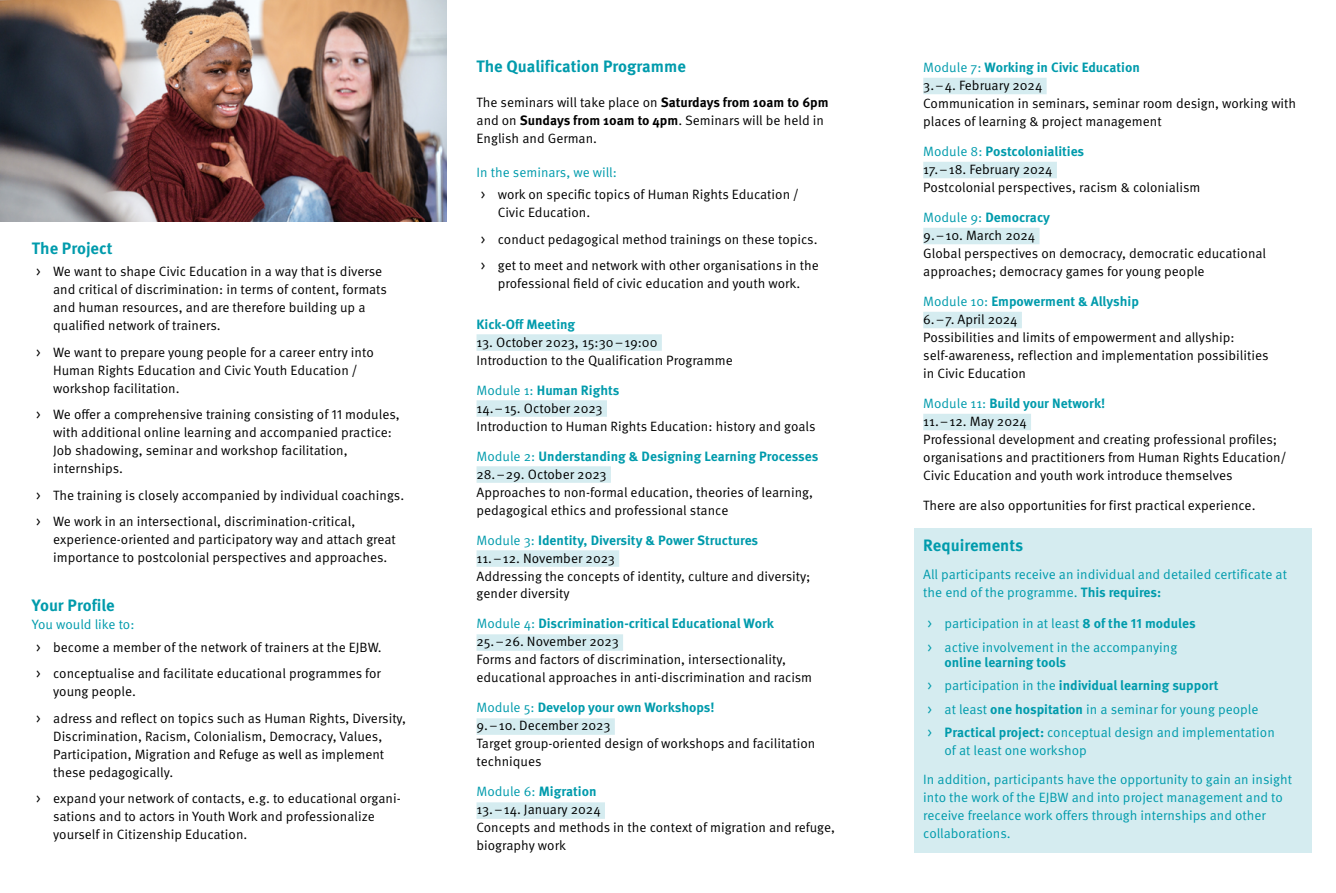
<style>
.page{position:relative;width:1336px;height:893px;background:#fff}
.page>*{position:absolute;margin:0;border:0;box-sizing:border-box;transform-origin:0 0}
.t1{font:700 16.5px "Meta Pro";color:#009bac}
.t2{font:13.5px/18px "Meta Pro Norm";color:#000}
.t3{font:13.5px/18px "Meta Pro Norm";color:#009bac}
.t4{font:700 13.5px/23.5px "Meta Pro";color:#009bac}
.s1{font-family:"Meta Pro";font-weight:700}
.s2{font-family:"Meta Pro Norm";font-weight:400}
</style>
<div class="page">
<div style="left:914px;top:528px;width:397px;height:325px;background:#d5ecf0"></div>
<div style="left:476px;top:334px;width:185px;height:17px;background:#d5ecf0"></div>
<div style="left:476px;top:400px;width:131px;height:17px;background:#d5ecf0"></div>
<div style="left:476px;top:466px;width:135px;height:17px;background:#d5ecf0"></div>
<div style="left:476px;top:550px;width:143px;height:17px;background:#d5ecf0"></div>
<div style="left:476px;top:634px;width:147px;height:17px;background:#d5ecf0"></div>
<div style="left:476px;top:718px;width:138px;height:17px;background:#d5ecf0"></div>
<div style="left:476px;top:802px;width:129px;height:17px;background:#d5ecf0"></div>
<div style="left:923px;top:78px;width:123px;height:16px;background:#d5ecf0"></div>
<div style="left:923px;top:162px;width:133px;height:16px;background:#d5ecf0"></div>
<div style="left:923px;top:228px;width:116px;height:16px;background:#d5ecf0"></div>
<div style="left:923px;top:312px;width:98px;height:16px;background:#d5ecf0"></div>
<div style="left:923px;top:414px;width:107px;height:16px;background:#d5ecf0"></div>
<img style="left:0;top:0;width:446px;height:222px">
<p class="t1" style="left:32px;top:235px;width:82px">The Project</p>
<p class="t2" style="left:53px;top:261px;width:335px;text-indent:-17px">&gt; We want to shape Civic Education in a way that is diverse and critical of discrimination: in terms of content, formats and human resources, and are therefore building up a qualified network of trainers.</p>
<p class="t2" style="left:53px;top:342px;width:322px;text-indent:-17px">&gt; We want to prepare young people for a career entry into<br>Human Rights Education and Civic Youth Education / workshop facilitation.</p>
<p class="t2" style="left:53px;top:404px;width:348px;text-indent:-17px">&gt; We offer a comprehensive training consisting of 11 modules, with additional online learning and accompanied practice:<br>Job shadowing, seminar and workshop facilitation, internships.</p>
<p class="t2" style="left:36px;top:481px;width:369px;line-height:26.5px">&gt; The training is closely accompanied by individual coachings. &gt; We work in an intersectional, discrimination-critical,</p>
<p class="t2" style="left:53px;top:529px;width:344px">experience-oriented and participatory way and attach great importance to postcolonial perspectives and approaches.</p>
<p class="t1" style="left:32px;top:593px;width:84px">Your Profile</p>
<p class="t3" style="left:32px;top:615px;width:104px">You would like to:</p>
<p class="t2" style="left:36px;top:633px;width:347px;line-height:26.5px">&gt; become a member of the network of trainers at the EJBW. &gt; conceptualise and facilitate educational programmes for</p>
<p class="t2" style="left:36px;top:677px;width:371px;line-height:26.5px;text-indent:17px">young people.<br>&gt; adress and reflect on topics such as Human Rights, Diversity,</p>
<p class="t2" style="left:53px;top:726px;width:332px">Discrimination, Racism, Colonialism, Democracy, Values,<br>Participation, Migration and Refuge as well as implement these pedagogically.</p>
<p class="t2" style="left:53px;top:788px;width:349px;text-indent:-17px">&gt; expand your network of contacts, e.g. to educational organi&shy;sations and to actors in Youth Work and professionalize yourself in Citizenship Education.</p>
<p class="t1" style="left:476px;top:53px;width:211px">The Qualification Programme</p>
<p class="t2" style="left:476px;top:92px;width:353px">The seminars will take place on <span class="s1">Saturdays from 10am to 6pm </span>and on <span class="s1">Sundays from 10am to 4pm</span>. Seminars will be held in<br>English and German.</p>
<p class="t3" style="left:476px;top:162px;width:142px">In the seminars, we will:</p>
<p class="t2" style="left:497px;top:185px;width:303px;text-indent:-17px">&gt; work on specific topics of Human Rights Education /<br>Civic Education.</p>
<p class="t2" style="left:480px;top:225px;width:339px;line-height:26.5px">&gt; conduct pedagogical method trainings on these topics. &gt; get to meet and network with other organisations in the</p>
<p class="t2" style="left:497px;top:274px;width:304px">professional field of civic education and youth work.</p>
<p class="t4" style="left:476px;top:311px;width:100px">Kick-Off Meeting</p>
<p class="t2" style="left:476px;top:332px;width:258px">13. October 2023, 15:30–19:00<br>Introduction to the Qualification Programme</p>
<p class="t4" style="left:476px;top:377px;width:144px"><span class="s2">Module 1:</span> Human Rights</p>
<p class="t2" style="left:476px;top:398px;width:340px">14.–15. October 2023<br>Introduction to Human Rights Education: history and goals</p>
<p class="t4" style="left:476px;top:443px;width:343px"><span class="s2">Module 2:</span> Understanding &amp; Designing Learning Processes</p>
<p class="t2" style="left:476px;top:464px;width:338px">28.–29. October 2023<br>Approaches to non-formal education, theories of learning, pedagogical ethics and professional stance</p>
<p class="t4" style="left:476px;top:527px;width:283px"><span class="s2">Module 3:</span> Identity, Diversity &amp; Power Structures</p>
<p class="t2" style="left:476px;top:548px;width:335px">11.–12. November 2023<br>Addressing the concepts of identity, culture and diversity; gender diversity</p>
<p class="t4" style="left:476px;top:611px;width:299px"><span class="s2">Module 4:</span> Discrimination-critical Educational Work</p>
<p class="t2" style="left:476px;top:632px;width:337px">25.–26. November 2023<br>Forms and factors of discrimination, intersectionality, educational approaches in anti-discrimination and racism</p>
<p class="t4" style="left:476px;top:695px;width:239px"><span class="s2">Module 5:</span> Develop your own Workshops!</p>
<p class="t2" style="left:476px;top:716px;width:340px">9.–10. December 2023<br>Target group-oriented design of workshops and facilitation techniques</p>
<p class="t4" style="left:476px;top:779px;width:121px"><span class="s2">Module 6:</span> Migration</p>
<p class="t2" style="left:476px;top:800px;width:360px">13.–14. January 2024<br>Concepts and methods in the context of migration and refuge, biography work</p>
<p class="t4" style="left:923px;top:55px;width:218px"><span class="s2">Module 7:</span> Working in Civic Education</p>
<p class="t2" style="left:923px;top:75px;width:374px">3.–4. February 2024<br>Communication in seminars, seminar room design, working with places of learning &amp; project management</p>
<p class="t4" style="left:923px;top:139px;width:162px"><span class="s2">Module 8:</span> Postcolonialities</p>
<p class="t2" style="left:923px;top:159px;width:278px">17.–18. February 2024<br>Postcolonial perspectives, racism &amp; colonialism</p>
<p class="t4" style="left:923px;top:205px;width:128px"><span class="s2">Module 9:</span> Democracy</p>
<p class="t2" style="left:923px;top:225px;width:344px">9.–10. March 2024<br>Global perspectives on democracy, democratic educational approaches; democracy games for young people</p>
<p class="t4" style="left:923px;top:289px;width:217px"><span class="s2">Module 10:</span> Empowerment &amp; Allyship</p>
<p class="t2" style="left:923px;top:309px;width:347px">6.–7. April 2024<br>Possibilities and limits of empowerment and allyship: self-awareness, reflection and implementation possibilities in Civic Education</p>
<p class="t4" style="left:923px;top:391px;width:183px"><span class="s2">Module 11:</span> Build your Network!</p>
<p class="t2" style="left:923px;top:411px;width:365px">11.–12. May 2024<br>Professional development and creating professional profiles; organisations and practitioners from Human Rights Education/ Civic Education and youth work introduce themselves</p>
<p class="t2" style="left:923px;top:495px;width:334px">There are also opportunities for first practical experience.</p>
<p class="t1" style="left:923px;top:532px;width:101px">Requirements</p>
<p class="t3" style="left:923px;top:564px;width:365px">All participants receive an individual and detailed certificate at the end of the programme. <span class="s1">This requires:</span></p>
<p class="t3" style="left:927px;top:611px;width:269px;line-height:23.5px">&gt; participation in at least <span class="s1">8 of the 11 modules </span>&gt; active involvement in the accompanying</p>
<p class="t4" style="left:927px;top:649px;width:292px;text-indent:17px">online learning tools<br><span class="s2">&gt; participation in the</span> individual learning support</p>
<p class="t3" style="left:927px;top:696px;width:349px;line-height:23.5px">&gt; at least <span class="s1">one hospitation</span> in a seminar for young people<br>&gt; <span class="s1">Practical project:</span> conceptual design and implementation</p>
<p class="t3" style="left:923px;top:736px;width:370px;line-height:28.2px;text-indent:21px">of at least one workshop<br>In addition, participants have the opportunity to gain an insight</p>
<p class="t3" style="left:923px;top:787px;width:361px">into the work of the EJBW and into project management and to receive freelance work offers through internships and other collaborations.</p>
</div>
